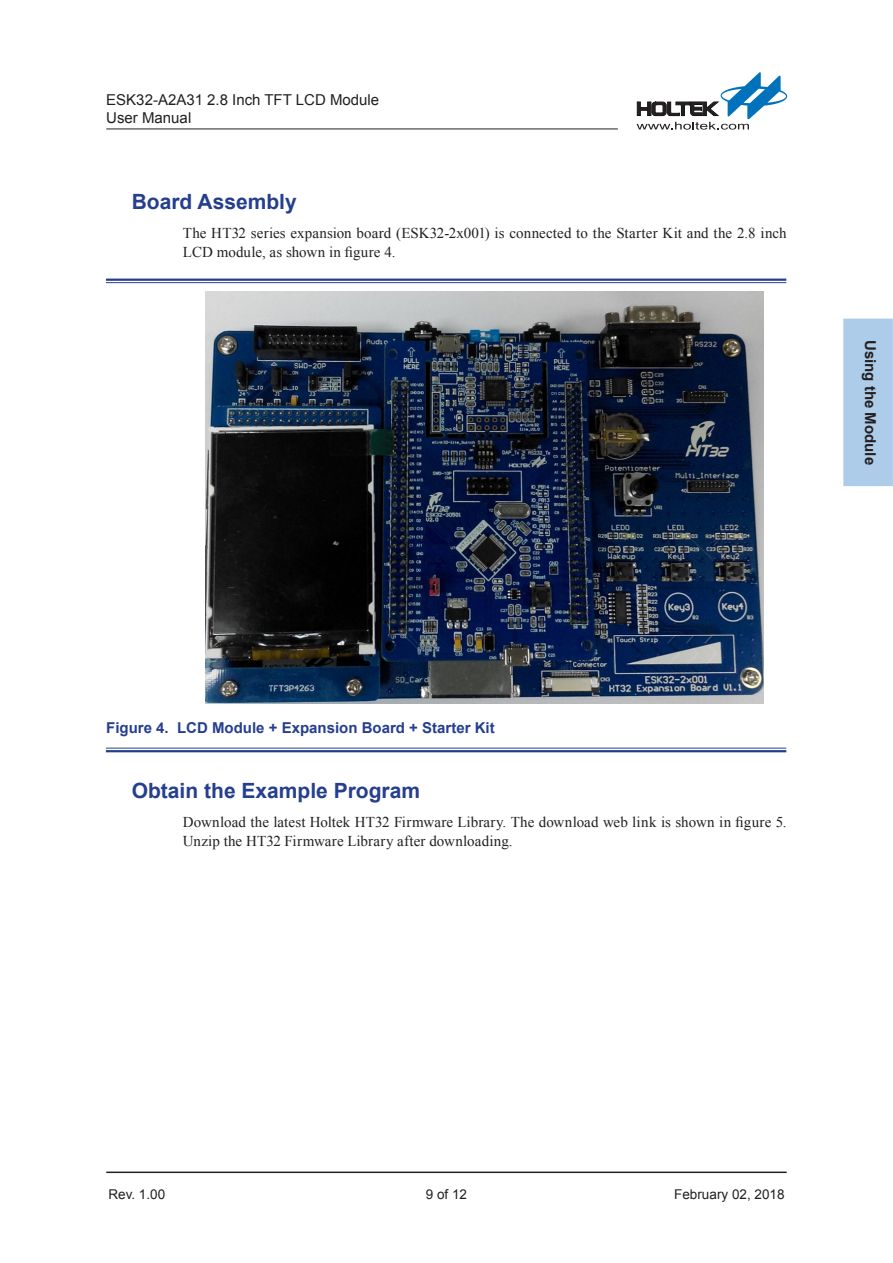
<style>
.page{position:relative;width:893px;height:1263px;background:#fff}
.page>*{position:absolute;margin:0;border:0;box-sizing:border-box;transform-origin:0 0}
._02_中標{font:700 21px "Arial";color:#253f8e}
._06_內文_行距12_7_靠左{font:15px/19.5px "Times New Roman";letter-spacing:.005em;color:#231f20}
._15_圖标题{font:700 15px "Arial";color:#253f8e}
.t1{font:15px/18px "Arial";color:#231f20}
.t2{font:700 15px "Arial";color:#231f20}
.t3{font:13.5px "Arial";color:#231f20}
</style>
<div class="page">
<hr style="left:106px;top:1171px;width:681px;height:2px;background:#231f20">
<hr style="left:106px;top:129px;width:512px;height:1px;background:#231f20">
<div style="left:843px;top:319px;width:50px;height:167px;background:#adcce9"></div>
<svg style="left:636px;top:72px;width:151px;height:58px"></svg>
<img style="left:206px;top:292px;width:558px;height:411px">
<hr style="left:106px;top:279px;width:680px;height:2px;background:#253f8e">
<hr style="left:106px;top:282px;width:680px;height:1px;background:#253f8e">
<hr style="left:106px;top:750px;width:680px;height:2px;background:#253f8e">
<hr style="left:106px;top:748px;width:680px;height:1px;background:#253f8e">
<p class="t1" style="left:106px;top:91px;width:274px">ESK32-A2A31 2.8 Inch TFT LCD Module<br>User Manual</p>
<p class="_02_中標" style="left:132px;top:188px;width:166px">Board Assembly</p>
<p class="_06_內文_行距12_7_靠左" style="left:183px;top:223px;width:605px">The HT32 series expansion board (ESK32-2x001) is connected to the Starter Kit and the 2.8 inch<br>LCD module, as shown in figure 4.</p>
<p class="t2" style="left:880px;top:340px;width:127px;rotate:90deg">Using the Module</p>
<p class="_15_圖标题" style="left:106px;top:717px;width:390px">Figure 4. LCD Module + Expansion Board + Starter Kit</p>
<p class="_02_中標" style="left:132px;top:777px;width:290px">Obtain the Example Program</p>
<p class="_06_內文_行距12_7_靠左" style="left:183px;top:811px;width:605px">Download the latest Holtek HT32 Firmware Library. The download web link is shown in figure 5.<br>Unzip the HT32 Firmware Library after downloading.</p>
<p class="t3" style="left:108px;top:1185px;width:58px">Rev. 1.00</p>
<p class="t3" style="left:426px;top:1185px;width:42px">9 of 12</p>
<p class="t3" style="left:674px;top:1185px;width:111px">February 02, 2018</p>
</div>
